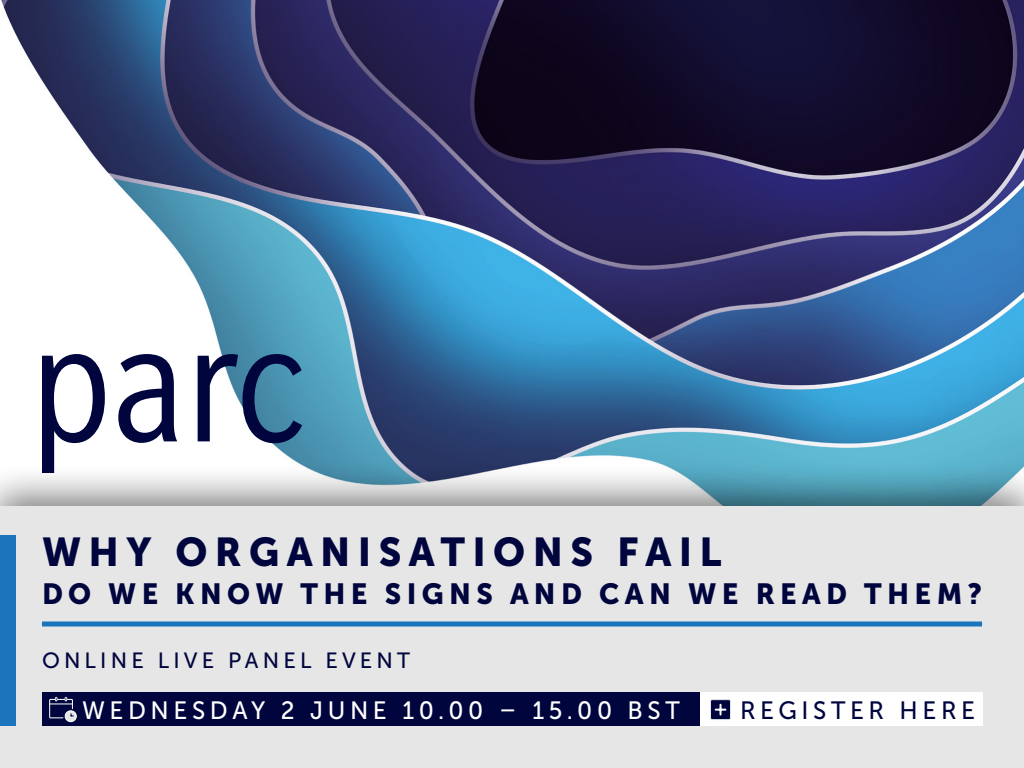
<style>
.page{position:relative;width:1024px;height:768px;background:#fff}
.page>*{position:absolute;margin:0;border:0;box-sizing:border-box;transform-origin:0 0}
.t1{font:40px "Museo Sans 900";letter-spacing:.19em;color:#00053e}
.t2{font:29px "Museo Sans 900";letter-spacing:.19em;color:#00053e}
.t3{font:25px "Museo Sans 500";letter-spacing:.19em;color:#fff}
.t4{font:25px "Museo Sans 500";letter-spacing:.19em;color:#00053e}
.t5{font:22px "Museo Sans 500";letter-spacing:.19em;color:#00053e}
</style>
<div class="page">
<img style="left:1px;top:0;width:1023px;height:462px">
<div style="left:0;top:462px;width:1024px;height:306px;background:#000;opacity:.5"></div>
<div style="left:0;top:506px;width:1024px;height:262px;background:#e6e6e6"></div>
<svg style="left:42px;top:354px;width:63px;height:119px"></svg>
<svg style="left:118px;top:354px;width:59px;height:89px"></svg>
<svg style="left:198px;top:354px;width:104px;height:89px"></svg>
<div style="left:42px;top:692px;width:658px;height:34px;background:#00053e"></div>
<div style="left:700px;top:692px;width:282px;height:34px;background:#fff"></div>
<div style="left:0;top:536px;width:16px;height:190px;background:#1c75bc"></div>
<div style="left:65px;top:711px;width:11px;height:11px;background:#e6e6e6;border-radius:50%"></div>
<div style="left:65px;top:710px;width:12px;height:12px;border:1px solid #fff;border-radius:50%"></div>
<svg style="left:49px;top:697px;width:24px;height:22px"></svg>
<hr style="left:42px;top:622px;width:940px;height:4px;background:#1c75bc">
<div style="left:711px;top:700px;width:20px;height:20px;background:#00053e;border-radius:2px"></div>
<div style="left:710px;top:699px;width:21px;height:21px;border:1px solid #e6e6e6;border-radius:2px"></div>
<svg style="left:716px;top:705px;width:9px;height:10px"></svg>
<h1 class="t1" style="left:42px;top:529px;width:681px">WHY ORGANISATIONS FAIL</h1>
<p class="t2" style="left:42px;top:577px;width:942px">DO WE KNOW THE SIGNS AND CAN WE READ THEM?</p>
<p class="t5" style="left:42px;top:648px;width:370px">ONLINE LIVE PANEL EVENT</p>
<p class="t3" style="left:82px;top:696px;width:599px">WEDNESDAY 2 JUNE 10.00 – 15.00 BST</p>
<p class="t4" style="left:740px;top:696px;width:237px">REGISTER HERE</p>
</div>
